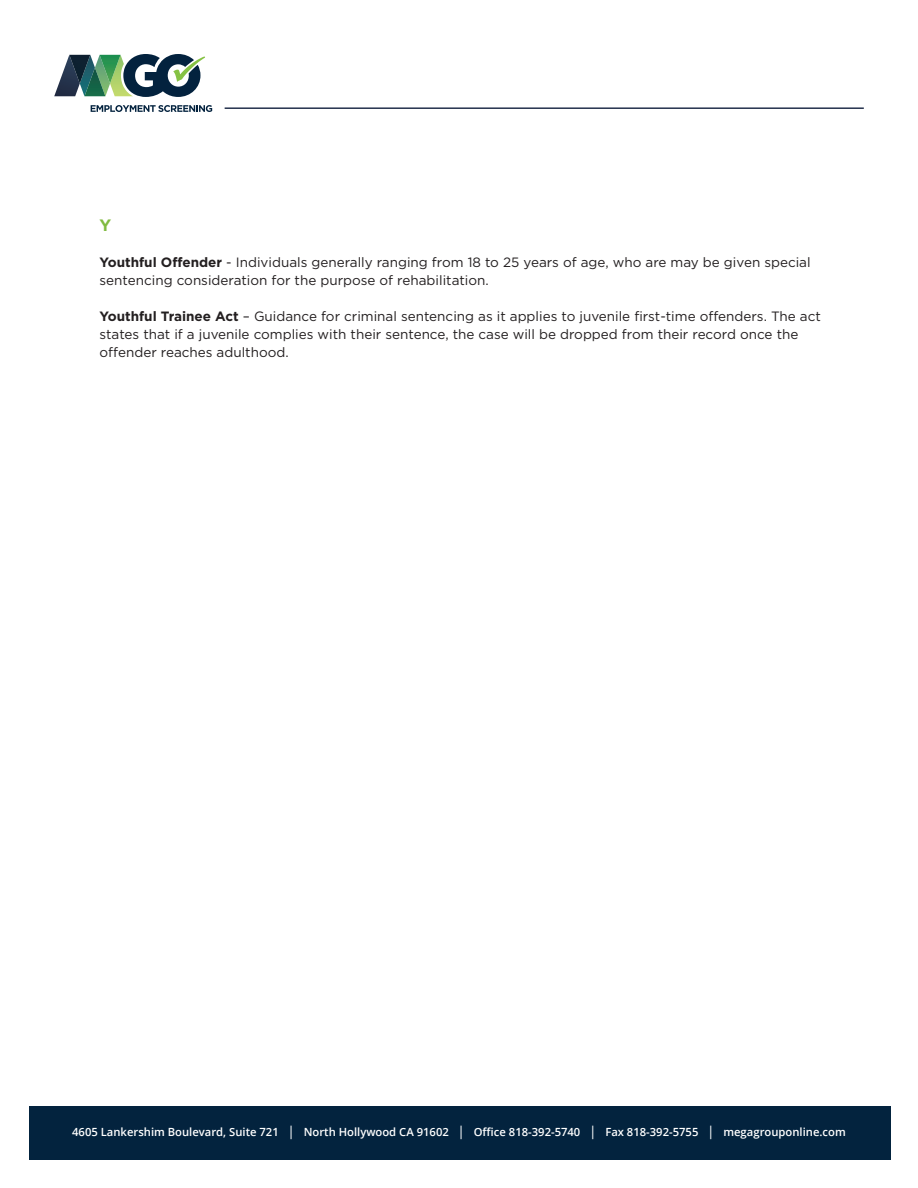
<style>
.page{position:relative;width:918px;height:1188px;background:#fff}
.page>*{position:absolute;margin:0;border:0;box-sizing:border-box;transform-origin:0 0}
.t1{font:700 16.5px "Gotham";color:#81bb41}
.t2{font:13.5px/18px "Gotham";color:#231f20}
.t3{font:600 11.25px "Open Sans";color:#fff}
.s1{font-weight:700}
.s2{font-weight:400;font-size:13.5px}
</style>
<div class="page">
<div style="left:29px;top:1106px;width:862px;height:54px;background:#03233e"></div>
<hr style="left:225px;top:107px;width:639px;height:2px;background:#24314d">
<svg style="left:91px;top:105px;width:121px;height:7px"></svg>
<svg style="left:54px;top:54px;width:151px;height:43px"></svg>
<p class="t1" style="left:100px;top:215px;width:13px">Y</p>
<p class="t2" style="left:100px;top:253px;width:713px"><span class="s1">Youthful Offender</span> - Individuals generally ranging from 18 to 25 years of age, who are may be given special sentencing consideration for the purpose of rehabilitation.</p>
<p class="t2" style="left:100px;top:307px;width:723px"><span class="s1">Youthful Trainee Act</span> – Guidance for criminal sentencing as it applies to juvenile first-time offenders. The act states that if a juvenile complies with their sentence, the case will be dropped from their record once the offender reaches adulthood.</p>
<p class="t3" style="left:72px;top:1124px;width:775px">4605 Lankershim Boulevard, Suite 721 <span class="s2">|</span> North Hollywood CA 91602 <span class="s2">|</span> Office 818-392-5740 <span class="s2">|</span> Fax 818-392-5755 <span class="s2">|</span> megagrouponline.com</p>
</div>
